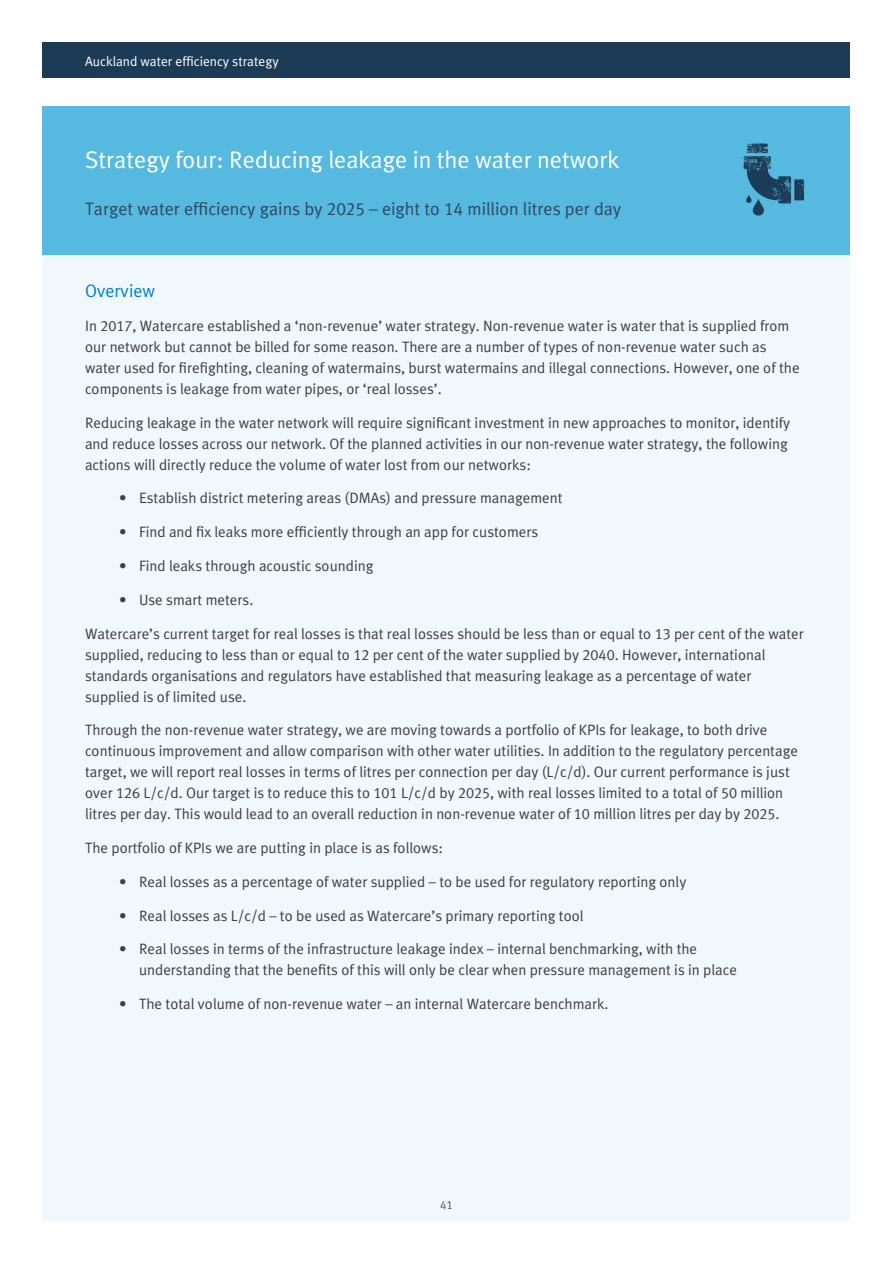
<style>
.page{position:relative;width:893px;height:1263px;background:#fff}
.page>*{position:absolute;margin:0;border:0;box-sizing:border-box;transform-origin:0 0}
.t1{font:24px "Meta Plus Normal";color:#fff}
.t2{font:18px "Meta Plus Normal";color:#314862}
.t3{font:18px "Meta Plus Normal";color:#0080c6}
.t4{font:15px/21px "Meta Plus Normal";color:#3e3e3f}
.t5{font:13.5px "Meta Plus Normal";color:#fff}
.t6{font:12px "Meta Plus Normal Caps";color:#44546d}
.s1{font-family:"Meta Plus Normal Caps"}
</style>
<div class="page">
<div style="left:43px;top:106px;width:807px;height:1114px;background:#f1f8fc"></div>
<div style="left:43px;top:43px;width:807px;height:35px;background:#1c3b57"></div>
<div style="left:43px;top:106px;width:807px;height:149px;background:#55b9e0"></div>
<img style="left:743px;top:143px;width:61px;height:73px">
<p class="t5" style="left:85px;top:53px;width:195px">Auckland water efficiency strategy</p>
<p class="t1" style="left:85px;top:146px;width:536px">Strategy four: Reducing leakage in the water network</p>
<p class="t2" style="left:85px;top:198px;width:538px">Target water efficiency gains by <span class="s1">2025</span> – eight to <span class="s1">14</span> million litres per day</p>
<p class="t3" style="left:85px;top:281px;width:72px">Overview</p>
<p class="t4" style="left:85px;top:315px;width:716px">In <span class="s1">2017</span>, Watercare established a ‘non-revenue’ water strategy. Non-revenue water is water that is supplied from our network but cannot be billed for some reason. There are a number of types of non-revenue water such as water used for firefighting, cleaning of watermains, burst watermains and illegal connections. However, one of the components is leakage from water pipes, or ‘real losses’.</p>
<p class="t4" style="left:85px;top:412px;width:707px">Reducing leakage in the water network will require significant investment in new approaches to monitor, identify and reduce losses across our network. Of the planned activities in our non-revenue water strategy, the following actions will directly reduce the volume of water lost from our networks:</p>
<p class="t4" style="left:119px;top:488px;width:445px">• Establish district metering areas (DMAs) and pressure management</p>
<p class="t4" style="left:119px;top:521px;width:421px">• Find and fix leaks more efficiently through an app for customers</p>
<p class="t4" style="left:119px;top:555px;width:256px">• Find leaks through acoustic sounding</p>
<p class="t4" style="left:119px;top:589px;width:136px">• Use smart meters.</p>
<p class="t4" style="left:85px;top:623px;width:720px">Watercare’s current target for real losses is that real losses should be less than or equal to <span class="s1">13</span> per cent of the water supplied, reducing to less than or equal to <span class="s1">12</span> per cent of the water supplied by <span class="s1">2040</span>. However, international standards organisations and regulators have established that measuring leakage as a percentage of water supplied is of limited use.</p>
<p class="t4" style="left:85px;top:719px;width:715px">Through the non-revenue water strategy, we are moving towards a portfolio of KPIs for leakage, to both drive continuous improvement and allow comparison with other water utilities. In addition to the regulatory percentage target, we will report real losses in terms of litres per connection per day (L/c/d). Our current performance is just over <span class="s1">126</span> L/c/d. Our target is to reduce this to <span class="s1">101</span> L/c/d by <span class="s1">2025</span>, with real losses limited to a total of <span class="s1">50</span> million litres per day. This would lead to an overall reduction in non-revenue water of <span class="s1">10</span> million litres per day by <span class="s1">2025</span>.</p>
<p class="t4" style="left:85px;top:837px;width:359px">The portfolio of KPIs we are putting in place is as follows:</p>
<p class="t4" style="left:119px;top:871px;width:569px">• Real losses as a percentage of water supplied – to be used for regulatory reporting only</p>
<p class="t4" style="left:119px;top:905px;width:466px">• Real losses as L/c/d – to be used as Watercare’s primary reporting tool</p>
<p class="t4" style="left:139px;top:938px;width:599px;text-indent:-20px">• Real losses in terms of the infrastructure leakage index – internal benchmarking, with the understanding that the benefits of this will only be clear when pressure management is in place</p>
<p class="t4" style="left:119px;top:993px;width:491px">• The total volume of non-revenue water – an internal Watercare benchmark.</p>
<p class="t6" style="left:440px;top:1198px;width:14px">41</p>
</div>
